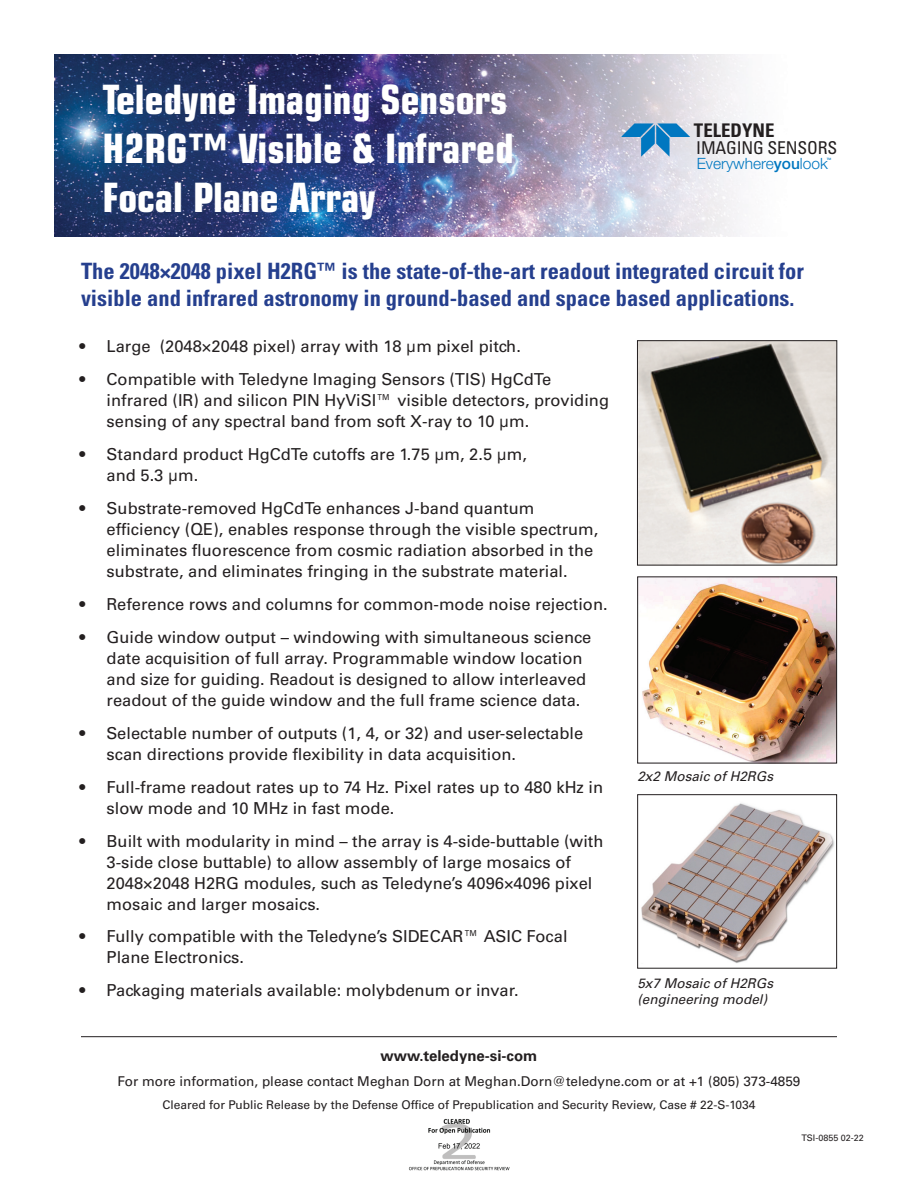
<style>
.page{position:relative;width:918px;height:1188px;background:#fff}
.page>*{position:absolute;margin:0;border:0;box-sizing:border-box;transform-origin:0 0}
.t1{font:700 condensed 40.5px/48.6px "Eurostile";color:#fff}
.t2{font:700 condensed 22.5px/27px "Univers LT Pro";color:#253f8e}
.t3{font:700 condensed 18.75px "Univers LT Pro";color:#231f20}
.t4{font:condensed 17.7px "Univers LT Pro";letter-spacing:-.01em;color:#231f20}
.t5{font:16.5px/21px "Univers LT Pro 55 Roman";color:#231f20}
.t6{font:300 15.6px "Helvetica Neue";color:#0077c0}
.t7{font:700 15px "Univers LT Pro 65";color:#231f20}
.t8{font:13.5px "Univers LT Pro 55 Roman";color:#231f20}
.t9{font:italic 13.5px/16.2px "Univers LT Pro 55";color:#231f20}
.t10{font:12px "Univers LT Pro 55 Roman";color:#231f20}
.t11{font:9px "Univers LT Pro 55 Roman";color:#231f20}
.t12{font:500 3px "Helvetica Neue";color:#0077c0}
.s1{font-weight:500}
</style>
<div class="page">
<img style="left:54px;top:54px;width:692px;height:183px">
<svg style="left:621px;top:123px;width:69px;height:34px;background:#79abd1"></svg>
<img style="left:639px;top:342px;width:196px;height:221px">
<div style="left:637px;top:340px;width:200px;height:225px;border:1px solid #231f20"></div>
<img style="left:641px;top:803px;width:194px;height:160px">
<div style="left:637px;top:794px;width:200px;height:174px;border:1px solid #231f20"></div>
<img style="left:639px;top:579px;width:196px;height:182px">
<div style="left:637px;top:577px;width:200px;height:186px;border:1px solid #231f20"></div>
<hr style="left:81px;top:1036px;width:756px;height:1px;background:#231f20">
<img style="left:408px;top:1119px;width:102px;height:51px">
<h1 class="t1" style="left:103px;top:75px;width:413px">Teledyne Imaging Sensors<br>H2RG™ Visible &amp; Infrared<br>Focal Plane Array</h1>
<p class="t3" style="left:694px;top:119px;width:82px">TELEDYNE</p>
<p class="t4" style="left:696px;top:136px;width:142px">IMAGING SENSORS</p>
<p class="t6" style="left:697px;top:151px;width:132px">Everywhere<span class="s1">you</span>look</p>
<p class="t12" style="left:827px;top:157px;width:6px">TM</p>
<h2 class="t2" style="left:81px;top:258px;width:724px">The 2048×2048 pixel H2RG™ is the state-of-the-art readout integrated circuit for visible and infrared astronomy in ground-based and space based applications.</h2>
<p class="t5" style="left:80px;top:335px;width:443px">• Large (2048×2048 pixel) array with 18 μm pixel pitch.</p>
<p class="t5" style="left:107px;top:368px;width:504px;text-indent:-27px">• Compatible with Teledyne Imaging Sensors (TIS) HgCdTe infrared (IR) and silicon PIN HyViSI™ visible detectors, providing sensing of any spectral band from soft X-ray to 10 µm.</p>
<p class="t5" style="left:107px;top:443px;width:422px;text-indent:-27px">• Standard product HgCdTe cutoffs are 1.75 µm, 2.5 µm, and 5.3 µm.</p>
<p class="t5" style="left:107px;top:497px;width:493px;text-indent:-27px">• Substrate-removed HgCdTe enhances J-band quantum efficiency (QE), enables response through the visible spectrum, eliminates fluorescence from cosmic radiation absorbed in the substrate, and eliminates fringing in the substrate material.</p>
<p class="t5" style="left:80px;top:593px;width:530px">• Reference rows and columns for common-mode noise rejection.</p>
<p class="t5" style="left:107px;top:626px;width:486px;text-indent:-27px">• Guide window output – windowing with simultaneous science date acquisition of full array. Programmable window location and size for guiding. Readout is designed to allow interleaved readout of the guide window and the full frame science data.</p>
<p class="t5" style="left:107px;top:722px;width:478px;text-indent:-27px">• Selectable number of outputs (1, 4, or 32) and user-selectable scan directions provide flexibility in data acquisition.</p>
<p class="t5" style="left:107px;top:776px;width:498px;text-indent:-27px">• Full-frame readout rates up to 74 Hz. Pixel rates up to 480 kHz in slow mode and 10 MHz in fast mode.</p>
<p class="t5" style="left:107px;top:829px;width:498px;text-indent:-27px">• Built with modularity in mind – the array is 4-side-buttable (with 3-side close buttable) to allow assembly of large mosaics of 2048×2048 H2RG modules, such as Teledyne’s 4096×4096 pixel mosaic and larger mosaics.</p>
<p class="t5" style="left:107px;top:925px;width:463px;text-indent:-27px">• Fully compatible with the Teledyne’s SIDECAR™ ASIC Focal<br>Plane Electronics.</p>
<p class="t5" style="left:80px;top:979px;width:441px">• Packaging materials available: molybdenum or invar.</p>
<p class="t9" style="left:637px;top:768px;width:137px">2x2 Mosaic of H2RGs</p>
<p class="t9" style="left:637px;top:975px;width:137px">5x7 Mosaic of H2RGs (engineering model)</p>
<p class="t7" style="left:381px;top:1045px;width:158px">www.teledyne-si-com</p>
<p class="t8" style="left:118px;top:1072px;width:684px">For more information, please contact Meghan Dorn at Meghan.Dorn@teledyne.com or at +1 (805) 373-4859</p>
<p class="t10" style="left:162px;top:1097px;width:595px">Cleared for Public Release by the Defense Office of Prepublication and Security Review, Case # 22-S-1034</p>
<p class="t11" style="left:801px;top:1131px;width:64px">TSI-0855 02-22</p>
</div>
